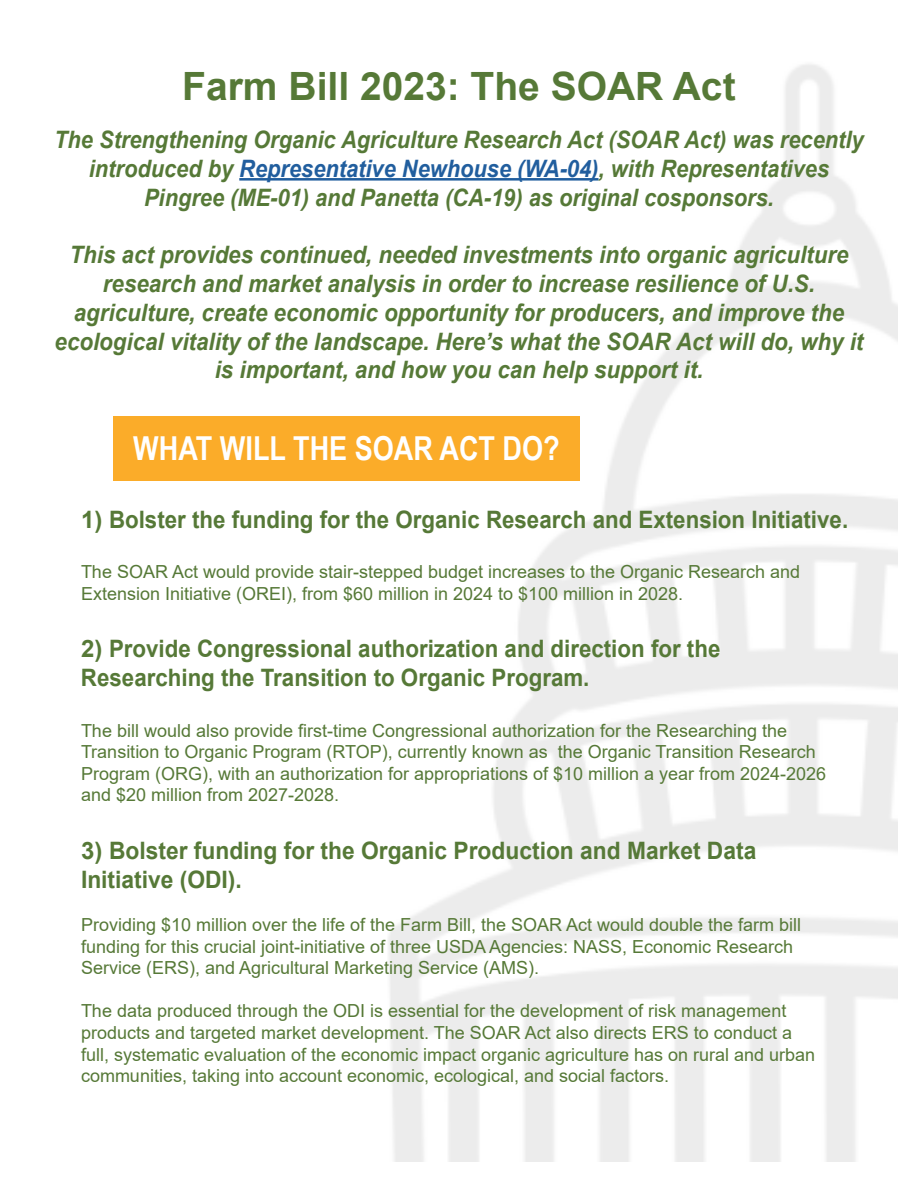
<style>
.page{position:relative;width:918px;height:1188px;background:#fff}
.page>*{position:absolute;margin:0;border:0;box-sizing:border-box;transform-origin:0 0}
.t1{font:700 39px "Arial";color:#567937}
.t2{font:700 33px "Arial Narrow";color:#fff}
.t3{font:italic 700 24px/28.8px "Arial";color:#567937;text-align:center;scale:.93 1}
.t4{font:700 24px/28.8px "Arial";color:#567937}
.t5{font:italic 700 24px/28.8px "Arial";color:#567937;text-align:center;scale:.91 1}
.t6{font:18px/21.6px "Arial";color:#567937}
.s1{color:#215e9e}
</style>
<div class="page">
<img style="left:190px;top:64px;width:707px;height:1097px">
<hr style="left:239px;top:178px;width:360px;height:3px;background:#215e9e">
<div style="left:113px;top:416px;width:467px;height:64px;background:#fbac29"></div>
<h1 class="t1" style="left:182px;top:59px;width:555px">Farm Bill 2023: The SOAR Act</h1>
<h3 class="t5" style="left:54px;top:126px;width:891px">The Strengthening Organic Agriculture Research Act (SOAR Act) was recently introduced by <span class="s1">Representative Newhouse (WA-04)</span>, with Representatives<br>Pingree (ME-01) and Panetta (CA-19) as original cosponsors.</h3>
<p class="t3" style="left:55px;top:241px;width:871px">This act provides continued, needed investments into organic agriculture research and market analysis in order to increase resilience of U.S. agriculture, create economic opportunity for producers, and improve the ecological vitality of the landscape. Here’s what the SOAR Act will do, why it is important, and how you can help support it.</p>
<h2 class="t2" style="left:133px;top:423px;width:428px">WHAT WILL THE SOAR ACT DO?</h2>
<h3 class="t4" style="left:81px;top:505px;width:769px">1) Bolster the funding for the Organic Research and Extension Initiative.</h3>
<p class="t6" style="left:81px;top:561px;width:721px">The SOAR Act would provide stair-stepped budget increases to the Organic Research and<br>Extension Initiative (OREI), from $60 million in 2024 to $100 million in 2028.</p>
<h3 class="t4" style="left:81px;top:635px;width:641px">2) Provide Congressional authorization and direction for the<br>Researching the Transition to Organic Program.</h3>
<p class="t6" style="left:81px;top:719px;width:747px">The bill would also provide first-time Congressional authorization for the Researching the Transition to Organic Program (RTOP), currently known as the Organic Transition Research Program (ORG), with an authorization for appropriations of $10 million a year from 2024-2026 and $20 million from 2027-2028.</p>
<h3 class="t4" style="left:81px;top:836px;width:677px">3) Bolster funding for the Organic Production and Market Data<br>Initiative (ODI).</h3>
<p class="t6" style="left:81px;top:914px;width:722px">Providing $10 million over the life of the Farm Bill, the SOAR Act would double the farm bill funding for this crucial joint-initiative of three USDA Agencies: NASS, Economic Research<br>Service (ERS), and Agricultural Marketing Service (AMS).</p>
<p class="t6" style="left:81px;top:1000px;width:736px">The data produced through the ODI is essential for the development of risk management products and targeted market development. The SOAR Act also directs ERS to conduct a full, systematic evaluation of the economic impact organic agriculture has on rural and urban communities, taking into account economic, ecological, and social factors.</p>
</div>
